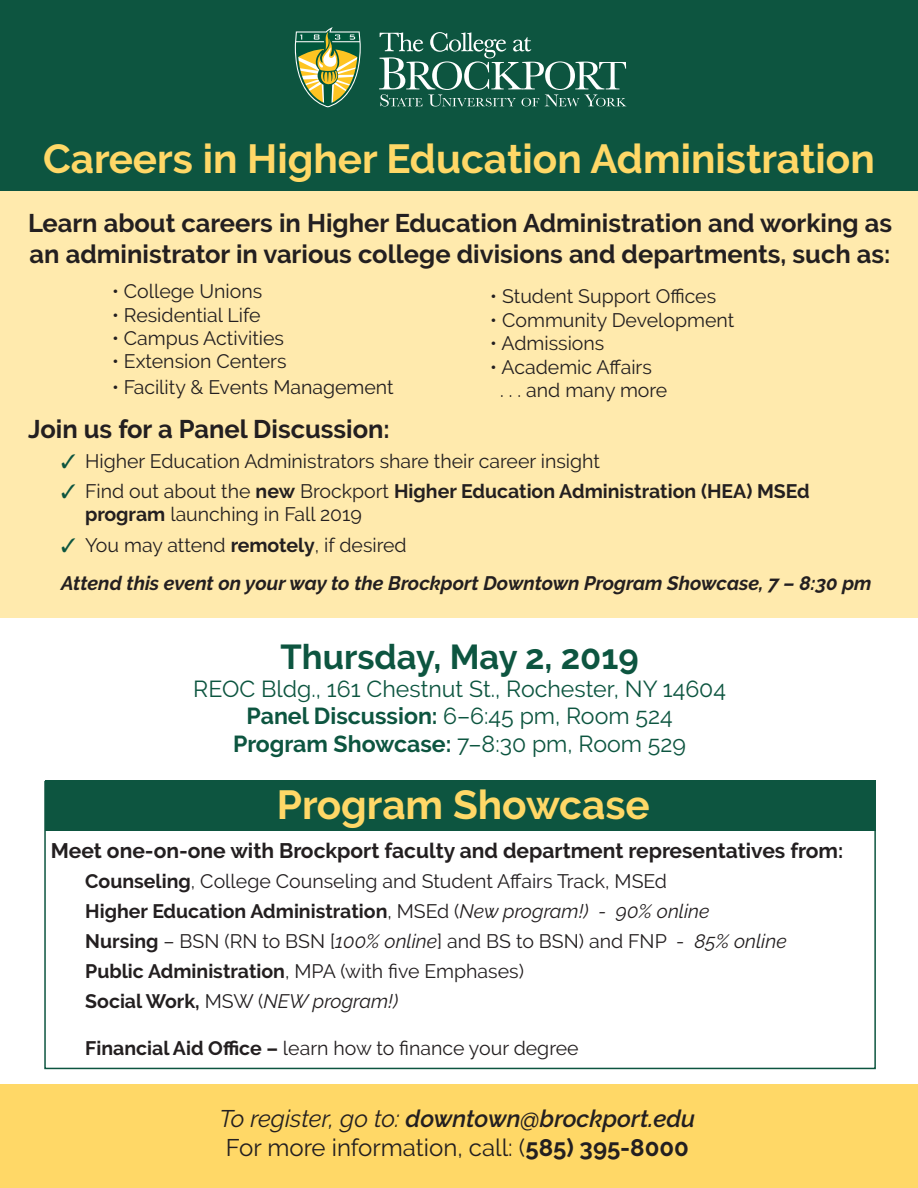
<style>
.page{position:relative;width:918px;height:1188px;background:#fff}
.page>*{position:absolute;margin:0;border:0;box-sizing:border-box;transform-origin:0 0}
.t1{font:700 40.5px "Raleway";color:#ffd867}
.t2{font:700 34.5px "Raleway";color:#0d5540}
.t3{font:700 25.5px/30.6px "Raleway";color:#231f20}
.t4{font:italic 600 24px "Raleway";color:#231f20}
.t5{font:24px "Raleway";color:#231f20}
.t6{font:23.1px/27.8px "Raleway";color:#0d5540;text-align:center}
.t7{font:700 21px "Raleway";color:#231f20}
.t8{font:19.5px/30.2px "Raleway";color:#231f20}
.t9{font:700 19.5px/23.4px "Raleway";color:#231f20}
.t10{font:italic 700 19.5px "Raleway";color:#231f20}
.s1{color:#0d5540}
.s2{font-weight:400}
.s3{font-weight:700}
.s4{font-style:italic}
</style>
<div class="page">
<div style="left:0;top:1084px;width:918px;height:104px;background:#ffd867"></div>
<div style="left:0;top:190px;width:918px;height:428px;background:#ffeaad"></div>
<div style="left:0;top:0;width:918px;height:190px;background:#0d5540"></div>
<svg style="left:379px;top:32px;width:247px;height:75px"></svg>
<svg style="left:295px;top:27px;width:66px;height:80px"></svg>
<div style="left:45px;top:781px;width:831px;height:50px;background:#0d5540"></div>
<p class="t1" style="left:43px;top:136px;width:833px">Careers in Higher Education Administration</p>
<h1 class="t3" style="left:28px;top:208px;width:866px">Learn about careers in Higher Education Administration and working as an administrator in various college divisions and departments, such as:</h1>
<p class="t8" style="left:112px;top:276px;width:152px">• College Unions</p>
<p class="t8" style="left:490px;top:281px;width:227px">• Student Support Offices</p>
<p class="t8" style="left:112px;top:300px;width:150px">• Residential Life</p>
<p class="t8" style="left:490px;top:305px;width:246px">• Community Development</p>
<p class="t8" style="left:112px;top:323px;width:173px">• Campus Activities</p>
<p class="t8" style="left:490px;top:328px;width:116px">• Admissions</p>
<p class="t8" style="left:112px;top:346px;width:176px">• Extension Centers</p>
<p class="t8" style="left:490px;top:352px;width:163px">• Academic Affairs</p>
<p class="t8" style="left:112px;top:372px;width:283px">• Facility &amp; Events Management</p>
<p class="t8" style="left:500px;top:375px;width:169px">. . . and many more</p>
<h2 class="t3" style="left:28px;top:414px;width:363px">Join us for a Panel Discussion:</h2>
<p class="t8" style="left:61px;top:446px;width:540px"><span class="s1">✓</span> Higher Education Administrators share their career insight</p>
<p class="t9" style="left:85px;top:480px;width:726px;text-indent:-24px"><span class="s1">✓</span> <span class="s2">Find out about the</span> new <span class="s2">Brockport</span> Higher Education Administration (HEA) MSEd program <span class="s2">launching in Fall 2019</span></p>
<p class="t8" style="left:61px;top:530px;width:347px"><span class="s1">✓</span> You may attend <span class="s3">remotely</span>, if desired</p>
<p class="t10" style="left:61px;top:572px;width:812px">Attend this event on your way to the Brockport Downtown Program Showcase, 7 – 8:30 pm</p>
<h2 class="t2" style="left:281px;top:637px;width:360px">Thursday, May 2, 2019</h2>
<h3 class="t6" style="left:193px;top:674px;width:534px">REOC Bldg., 161 Chestnut St., Rochester, NY 14604<br><span class="s3">Panel Discussion:</span> 6–6:45 pm, Room 524<br><span class="s3">Program Showcase:</span> 7–8:30 pm, Room 529</h3>
<p class="t1" style="left:277px;top:782px;width:374px">Program Showcase</p>
<p class="t7" style="left:51px;top:838px;width:794px">Meet one-on-one with Brockport faculty and department representatives from:</p>
<p class="t8" style="left:85px;top:866px;width:703px"><span class="s3">Counseling</span>, College Counseling and Student Affairs Track, MSEd<br><span class="s3">Higher Education Administration</span>, MSEd (<span class="s4">New program!) - 90% online </span><span class="s3">Nursing</span> – BSN (RN to BSN [<span class="s4">100% online</span>] and BS to BSN) and FNP - <span class="s4">85% online </span><span class="s3">Public Administration</span>, MPA (with five Emphases)<br><span class="s3">Social Work,</span> MSW (<span class="s4">NEW program!)</span></p>
<p class="t8" style="left:85px;top:1033px;width:495px"><span class="s3">Financial Aid Office –</span> learn how to finance your degree</p>
<h2 class="t4" style="left:219px;top:1105px;width:477px"><span class="s2">To register, go to:</span> downtown@brockport.edu</h2>
<p class="t5" style="left:226px;top:1134px;width:465px">For more information, call: (<span class="s3">585) 395-8000</span></p>
</div>
